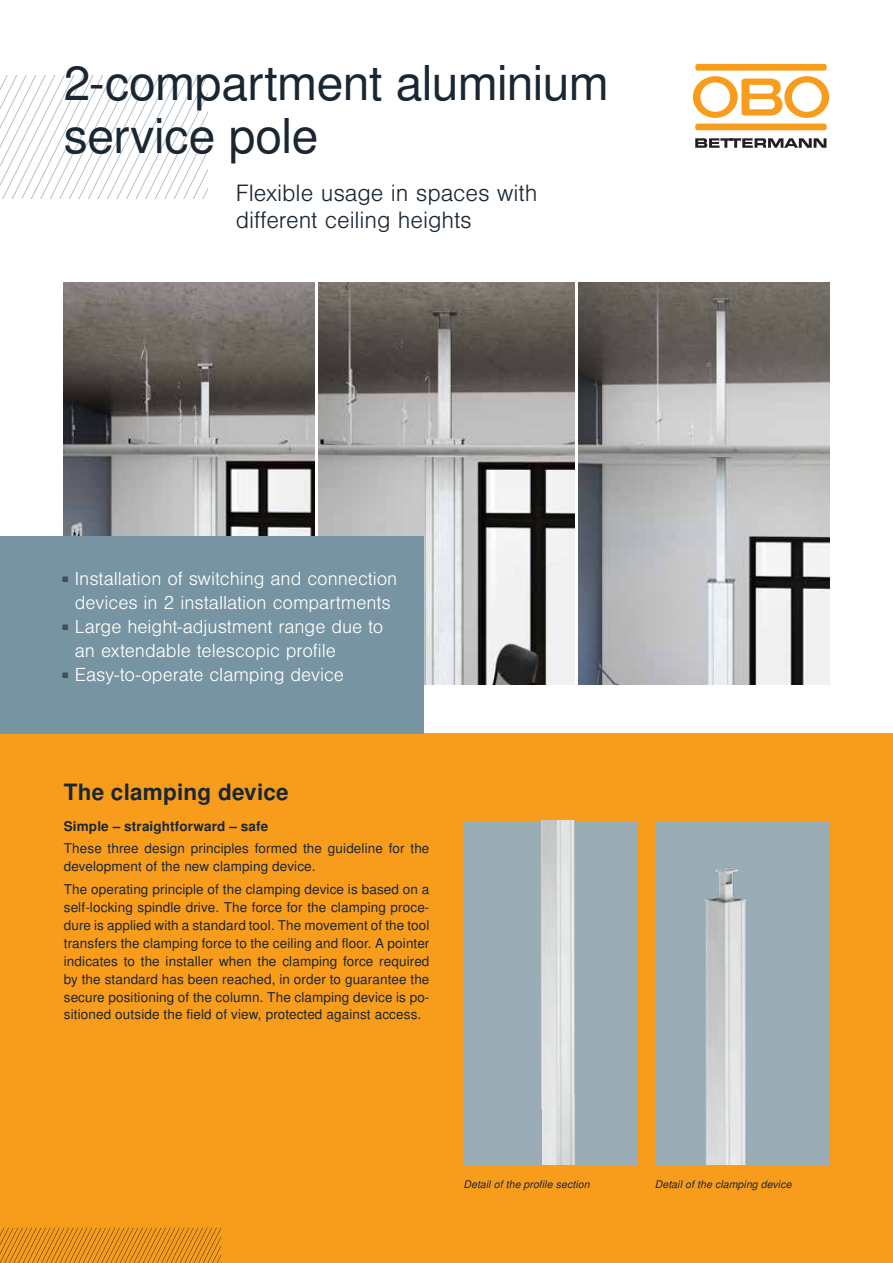
<style>
.page{position:relative;width:893px;height:1263px;background:#fff}
.page>*{position:absolute;margin:0;border:0;box-sizing:border-box;transform-origin:0 0}
.t1{font:48px/52.5px "Nimbus San LOT";letter-spacing:-.01em;color:#1a2733}
.t2{font:300 22.5px/27px "Nimbus San LOT";letter-spacing:-.005em;color:#1a2733}
.t3{font:700 22.5px "Nimbus San LOT";letter-spacing:.01em;color:#1a2733}
.t4{font:300 18px/24px "Nimbus San LOT";letter-spacing:-.005em;color:#fff;text-align:center}
.t5{font:13.5px/18px "Nimbus San LOT";letter-spacing:.01em;color:#1a2733}
.t6{font:700 13.5px "Nimbus San LOT";letter-spacing:.01em;color:#1a2733}
.t7{font:italic 10.5px "Nimbus San LOT";letter-spacing:.01em;color:#1a2733}
</style>
<div class="page">
<img style="left:64px;top:283px;width:251px;height:253px">
<img style="left:319px;top:283px;width:255px;height:402px">
<img style="left:578px;top:283px;width:251px;height:402px">
<div style="left:0;top:734px;width:893px;height:529px;background:#f89c1c"></div>
<svg style="left:0;top:76px;width:207px;height:123px"></svg>
<div style="left:0;top:536px;width:424px;height:198px;background:#7694a1"></div>
<img style="left:463px;top:821px;width:175px;height:343px">
<img style="left:655px;top:821px;width:174px;height:343px">
<svg style="left:0;top:1228px;width:221px;height:35px"></svg>
<div style="left:695px;top:124px;width:132px;height:6px;background:#f89c1c;border-radius:2px"></div>
<svg style="left:693px;top:76px;width:136px;height:42px"></svg>
<div style="left:695px;top:64px;width:132px;height:7px;background:#f89c1c;border-radius:2px"></div>
<svg style="left:695px;top:138px;width:131px;height:10px"></svg>
<h1 class="t1" style="left:64px;top:58px;width:546px">2-compartment aluminium service pole</h1>
<h2 class="t2" style="left:236px;top:180px;width:303px">Flexible usage in spaces with different ceiling heights</h2>
<h3 class="t4" style="left:61px;top:567px;width:338px"><sup>■</sup> Installation of switching and connection devices in 2 installation compartments</h3>
<h3 class="t4" style="left:75px;top:615px;width:310px;text-align:left;text-indent:-14px"><sup>■</sup> Large height-adjustment range due to an extendable telescopic profile</h3>
<h3 class="t4" style="left:61px;top:663px;width:284px"><sup>■</sup> Easy-to-operate clamping device</h3>
<h2 class="t3" style="left:64px;top:778px;width:226px">The clamping device</h2>
<p class="t6" style="left:64px;top:818px;width:206px">Simple – straightforward – safe</p>
<p class="t5" style="left:64px;top:840px;width:367px">These three design principles formed the guideline for the development of the new clamping device.</p>
<p class="t5" style="left:64px;top:880px;width:367px;text-align:justify">The operating principle of the clamping device is based on a self-locking spindle drive. The force for the clamping proce&shy;dure is applied with a standard tool. The movement of the tool transfers the clamping force to the ceiling and floor. A pointer indicates to the installer when the clamping force required by the standard has been reached, in order to guarantee the secure positioning of the column. The clamping device is po&shy;sitioned outside the field of view, protected against access.</p>
<p class="t7" style="left:463px;top:1178px;width:128px">Detail of the profile section</p>
<p class="t7" style="left:655px;top:1178px;width:138px">Detail of the clamping device</p>
</div>
